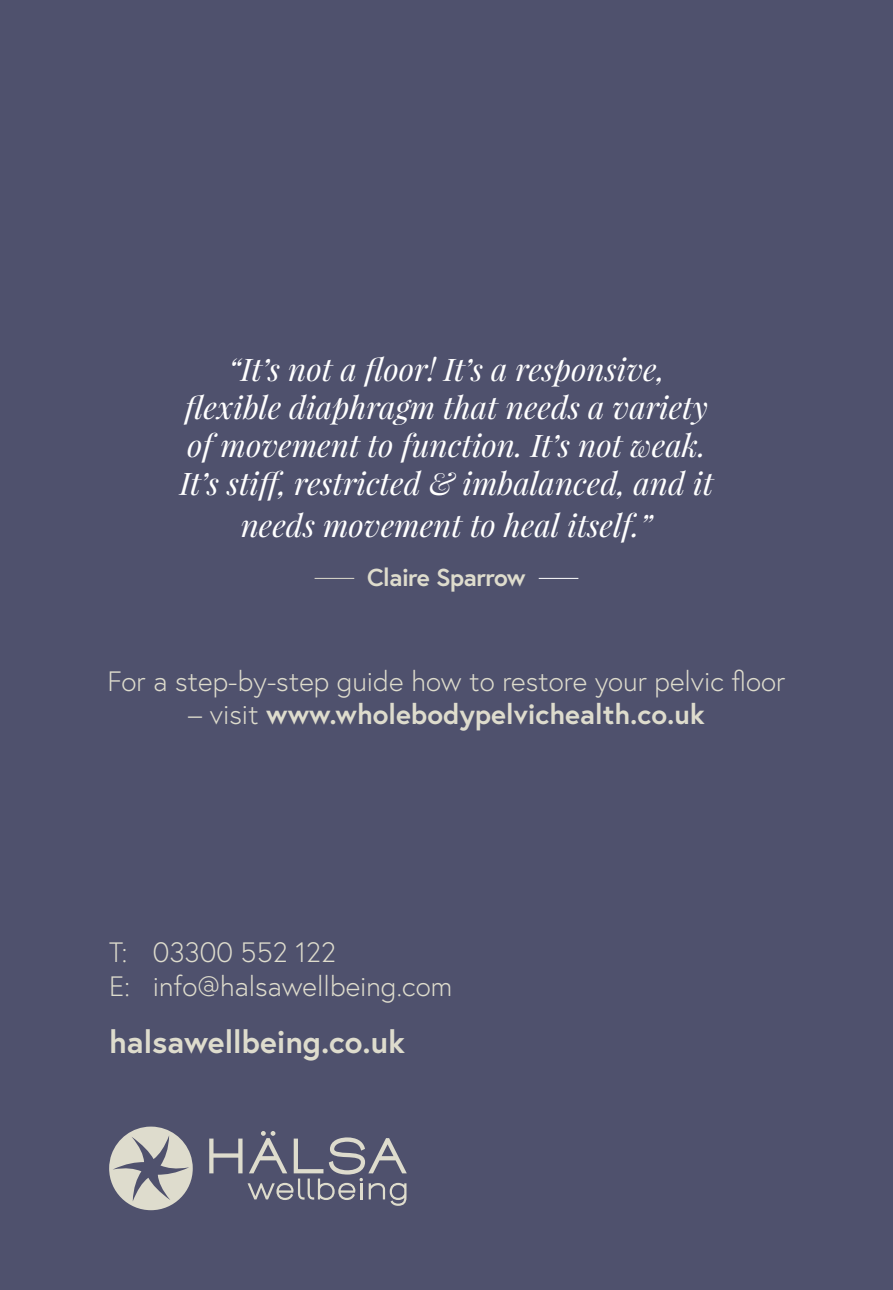
<style>
.page{position:relative;width:893px;height:1290px;background:#4f516d}
.page>*{position:absolute;margin:0;border:0;box-sizing:border-box;transform-origin:0 0}
.t1{font:700 31.5px "Europa";color:#dedccd}
.t2{font:italic 31.15px/37.8px "Playfair Display";color:#fff;text-align:center}
.t3{font:300 28px/33.6px "Europa";color:#dedccd}
.t4{font:700 28px "Europa";color:#dedccd}
.t5{font:700 24.5px "Europa";letter-spacing:-.02em;color:#dedccd}
.s1{font-weight:300}
</style>
<div class="page">
<svg style="left:109px;top:1126px;width:84px;height:84px"></svg>
<svg style="left:209px;top:1131px;width:198px;height:75px"></svg>
<hr style="left:315px;top:578px;width:39px;height:1px;background:#dedccd">
<hr style="left:539px;top:578px;width:39px;height:1px;background:#fff">
<p class="t2" style="left:180px;top:350px;width:535px">“It’s not a floor! It’s a responsive, flexible diaphragm that needs a variety of movement to function. It’s not weak.<br>It’s stiff, restricted &amp; imbalanced, and it</p>
<p class="t2" style="left:241px;top:505px;width:413px">needs movement to heal itself.”</p>
<p class="t5" style="left:367px;top:560px;width:160px">Claire Sparrow</p>
<p class="t3" style="left:108px;top:664px;width:679px">For a step-by-step guide how to restore your pelvic floor</p>
<p class="t4" style="left:188px;top:695px;width:518px"><span class="s1">– visit</span> www.wholebodypelvichealth.co.uk</p>
<p class="t3" style="left:109px;top:935px;width:345px">T: 03300 552 122<br>E: info@halsawellbeing.com</p>
<p class="t1" style="left:109px;top:1021px;width:297px">halsawellbeing.co.uk</p>
</div>
